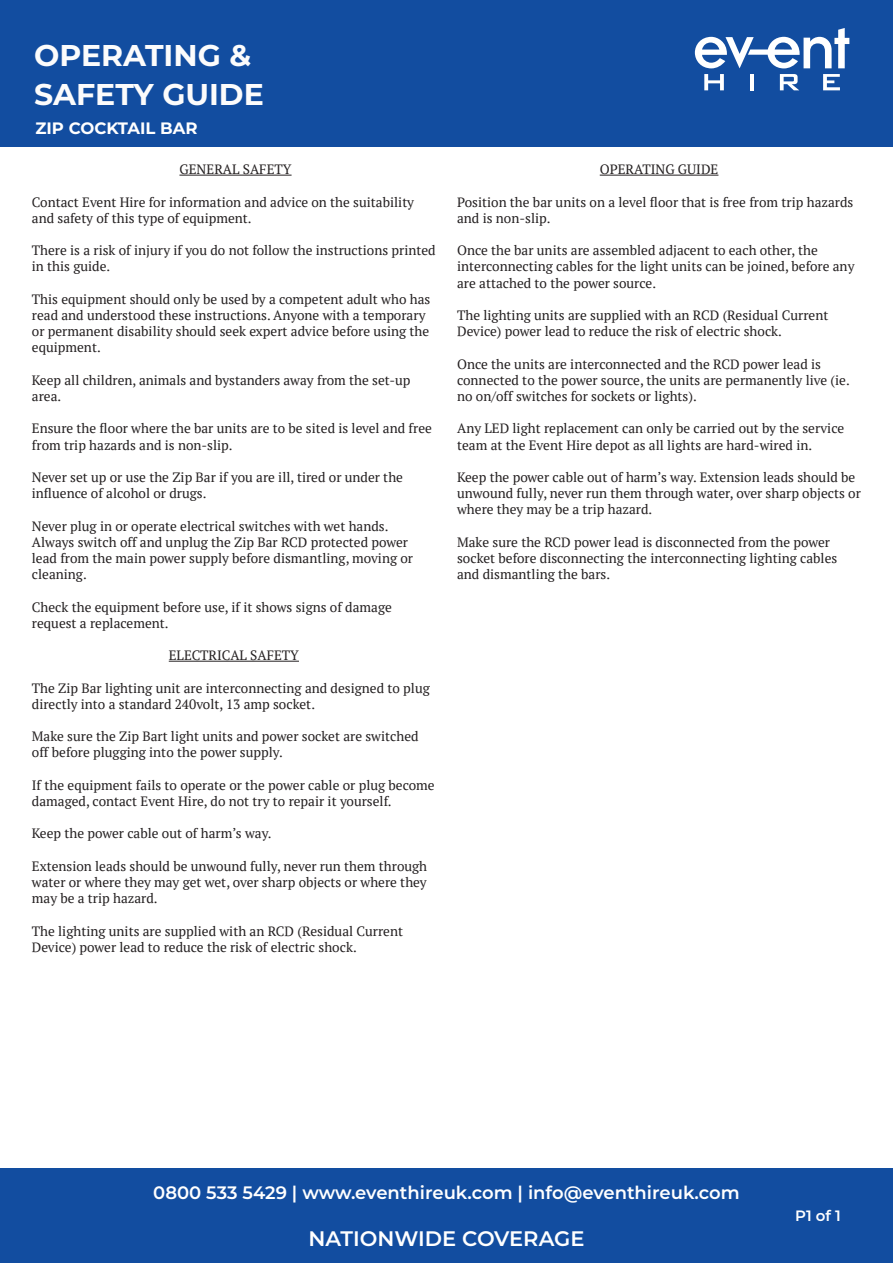
<style>
.page{position:relative;width:893px;height:1263px;background:#fff}
.page>*{position:absolute;margin:0;border:0;box-sizing:border-box;transform-origin:0 0}
.t1{font:700 30px "Montserrat";color:#fcfcfc}
.t2{font:600 21px "Montserrat";color:#fff}
.t3{font:600 18px "Montserrat";color:#fff}
.t4{font:700 16.5px "Montserrat";color:#fff}
.t5{font:600 15px "Montserrat";color:#fff}
.t6{font:13.5px/16.2px "PT Serif";color:#231f20}
</style>
<div class="page">
<div style="left:0;top:1169px;width:893px;height:94px;background:#124da0"></div>
<div style="left:0;top:0;width:893px;height:147px;background:#124da0"></div>
<hr style="left:600px;top:175px;width:118px;height:1px;background:#231f20">
<hr style="left:179px;top:175px;width:113px;height:1px;background:#231f20">
<hr style="left:169px;top:661px;width:130px;height:1px;background:#231f20">
<svg style="left:695px;top:28px;width:154px;height:40px"></svg>
<svg style="left:704px;top:74px;width:20px;height:16px"></svg>
<hr style="left:750px;top:74px;width:4px;height:16px;background:#fff">
<svg style="left:780px;top:74px;width:19px;height:16px"></svg>
<svg style="left:823px;top:74px;width:17px;height:16px"></svg>
<p class="t1" style="left:34px;top:33px;width:219px">OPERATING &amp;</p>
<p class="t1" style="left:34px;top:73px;width:231px">SAFETY GUIDE</p>
<p class="t4" style="left:35px;top:116px;width:164px">ZIP COCKTAIL BAR</p>
<p class="t6" style="left:179px;top:161px;width:114px">GENERAL SAFETY</p>
<p class="t6" style="left:32px;top:193px;width:384px">Contact Event Hire for information and advice on the suitability and safety of this type of equipment.</p>
<p class="t6" style="left:32px;top:242px;width:405px">There is a risk of injury if you do not follow the instructions printed in this guide.</p>
<p class="t6" style="left:32px;top:291px;width:400px">This equipment should only be used by a competent adult who has read and understood these instructions. Anyone with a temporary or permanent disability should seek expert advice before using the equipment.</p>
<p class="t6" style="left:32px;top:372px;width:380px">Keep all children, animals and bystanders away from the set-up area.</p>
<p class="t6" style="left:32px;top:420px;width:402px">Ensure the floor where the bar units are to be sited is level and free from trip hazards and is non-slip.</p>
<p class="t6" style="left:32px;top:469px;width:373px">Never set up or use the Zip Bar if you are ill, tired or under the influence of alcohol or drugs.</p>
<p class="t6" style="left:32px;top:517px;width:358px">Never plug in or operate electrical switches with wet hands.</p>
<p class="t6" style="left:32px;top:534px;width:383px">Always switch off and unplug the Zip Bar RCD protected power lead from the main power supply before dismantling, moving or cleaning.</p>
<p class="t6" style="left:32px;top:598px;width:362px">Check the equipment before use, if it shows signs of damage request a replacement.</p>
<p class="t6" style="left:169px;top:647px;width:132px">ELECTRICAL SAFETY</p>
<p class="t6" style="left:32px;top:679px;width:399px">The Zip Bar lighting unit are interconnecting and designed to plug directly into a standard 240volt, 13 amp socket.</p>
<p class="t6" style="left:32px;top:728px;width:388px">Make sure the Zip Bart light units and power socket are switched off before plugging into the power supply.</p>
<p class="t6" style="left:32px;top:777px;width:404px">If the equipment fails to operate or the power cable or plug become damaged, contact Event Hire, do not try to repair it yourself.</p>
<p class="t6" style="left:32px;top:825px;width:241px">Keep the power cable out of harm’s way.</p>
<p class="t6" style="left:32px;top:858px;width:397px;text-align:justify">Extension leads should be unwound fully, never run them through water or where they may get wet, over sharp objects or where they may be a trip hazard.</p>
<p class="t6" style="left:32px;top:922px;width:373px">The lighting units are supplied with an RCD (Residual Current<br>Device) power lead to reduce the risk of electric shock.</p>
<p class="t6" style="left:600px;top:161px;width:120px">OPERATING GUIDE</p>
<p class="t6" style="left:457px;top:193px;width:398px">Position the bar units on a level floor that is free from trip hazards and is non-slip.</p>
<p class="t6" style="left:457px;top:242px;width:399px">Once the bar units are assembled adjacent to each other, the interconnecting cables for the light units can be joined, before any are attached to the power source.</p>
<p class="t6" style="left:457px;top:307px;width:373px">The lighting units are supplied with an RCD (Residual Current<br>Device) power lead to reduce the risk of electric shock.</p>
<p class="t6" style="left:457px;top:355px;width:394px">Once the units are interconnected and the RCD power lead is connected to the power source, the units are permanently live (ie. no on/off switches for sockets or lights).</p>
<p class="t6" style="left:457px;top:420px;width:389px">Any LED light replacement can only be carried out by the service team at the Event Hire depot as all lights are hard-wired in.</p>
<p class="t6" style="left:457px;top:469px;width:405px">Keep the power cable out of harm’s way. Extension leads should be unwound fully, never run them through water, over sharp objects or where they may be a trip hazard.</p>
<p class="t6" style="left:457px;top:534px;width:382px">Make sure the RCD power lead is disconnected from the power socket before disconnecting the interconnecting lighting cables and dismantling the bars.</p>
<p class="t3" style="left:153px;top:1179px;width:588px">0800 533 5429 | www.eventhireuk.com | info@eventhireuk.com</p>
<p class="t2" style="left:308px;top:1224px;width:277px">NATIONWIDE COVERAGE</p>
<p class="t5" style="left:795px;top:1205px;width:47px">P1 of 1</p>
</div>
